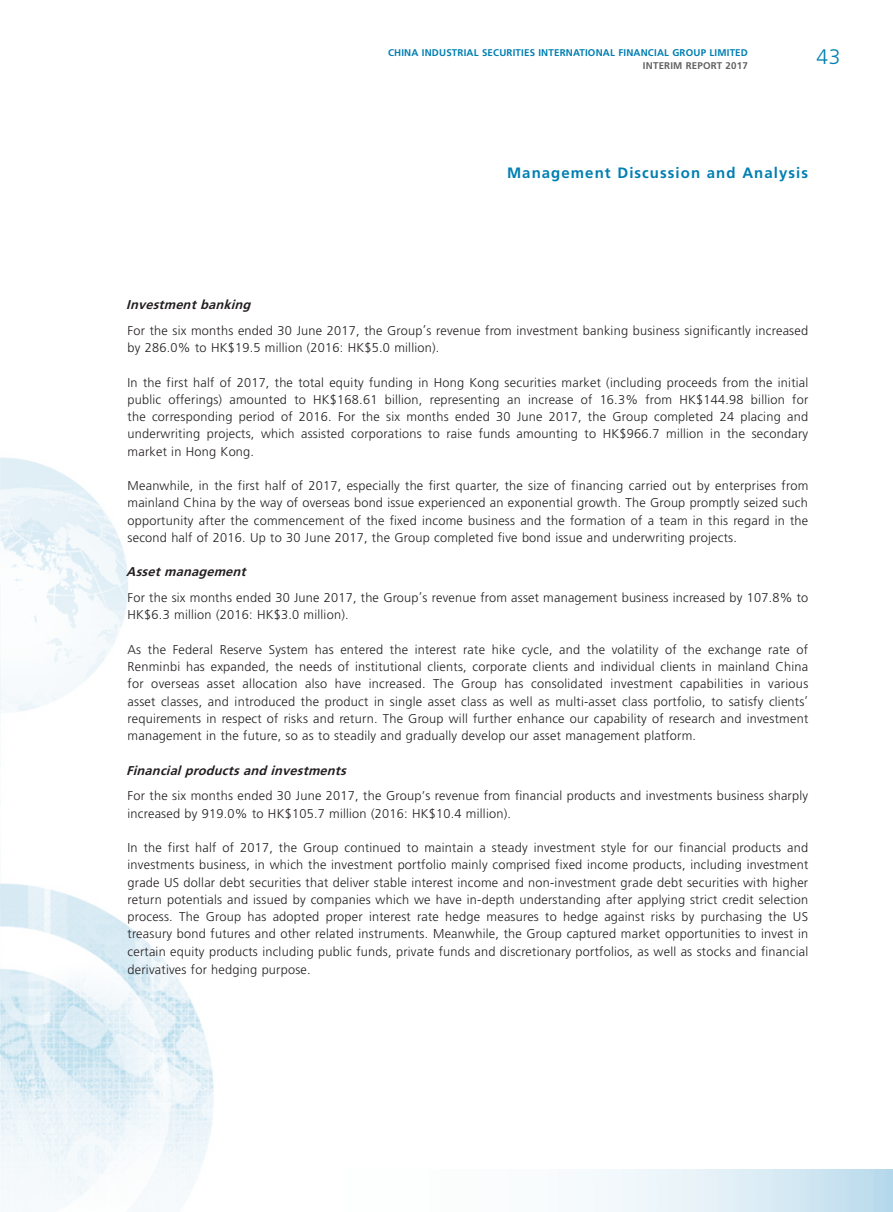
<style>
.page{position:relative;width:893px;height:1212px;background:#fff}
.page>*{position:absolute;margin:0;border:0;box-sizing:border-box;transform-origin:0 0}
.t1{font:300 21px "Frutiger LT Std";color:#007fb2}
.t2{font:700 15px "Frutiger LT Std";letter-spacing:.07em;color:#007fb2}
.Body_Text{font:300 12.75px/17.2px "Frutiger LT Std";letter-spacing:.02em;color:#231f20;text-align:justify}
.Heading_3{font:italic 700 12.75px "Frutiger LT Std";color:#231f20}
.t3{font:700 9.75px "Frutiger LT Std";letter-spacing:.02em;color:#007fb2}
.t4{font:700 9.75px "Frutiger LT Std";letter-spacing:.02em;color:#636366}
</style>
<div class="page">
<svg style="left:593px;top:1169px;width:300px;height:43px"></svg>
<img style="left:0;top:457px;width:214px;height:755px">
<p class="t3" style="left:388px;top:47px;width:361px">CHINA INDUSTRIAL SECURITIES INTERNATIONAL FINANCIAL GROUP LIMITED</p>
<p class="t4" style="left:643px;top:59px;width:106px">INTERIM REPORT 2017</p>
<h1 class="t1" style="left:816px;top:45px;width:25px">43</h1>
<p class="t2" style="left:507px;top:164px;width:302px">Management Discussion and Analysis</p>
<p class="Heading_3" style="left:126px;top:297px;width:130px">Investment banking</p>
<p class="Body_Text" style="left:128px;top:322px;width:682px">For the six months ended 30 June 2017, the Group’s revenue from investment banking business significantly increased by 286.0% to HK$19.5 million (2016: HK$5.0 million).</p>
<p class="Body_Text" style="left:128px;top:374px;width:682px">In the first half of 2017, the total equity funding in Hong Kong securities market (including proceeds from the initial public offerings) amounted to HK$168.61 billion, representing an increase of 16.3% from HK$144.98 billion for the corresponding period of 2016. For the six months ended 30 June 2017, the Group completed 24 placing and underwriting projects, which assisted corporations to raise funds amounting to HK$966.7 million in the secondary market in Hong Kong.</p>
<p class="Body_Text" style="left:128px;top:477px;width:682px">Meanwhile, in the first half of 2017, especially the first quarter, the size of financing carried out by enterprises from mainland China by the way of overseas bond issue experienced an exponential growth. The Group promptly seized such opportunity after the commencement of the fixed income business and the formation of a team in this regard in the second half of 2016. Up to 30 June 2017, the Group completed five bond issue and underwriting projects.</p>
<p class="Heading_3" style="left:126px;top:564px;width:125px">Asset management</p>
<p class="Body_Text" style="left:128px;top:589px;width:682px">For the six months ended 30 June 2017, the Group’s revenue from asset management business increased by 107.8% to<br>HK$6.3 million (2016: HK$3.0 million).</p>
<p class="Body_Text" style="left:128px;top:641px;width:682px">As the Federal Reserve System has entered the interest rate hike cycle, and the volatility of the exchange rate of Renminbi has expanded, the needs of institutional clients, corporate clients and individual clients in mainland China for overseas asset allocation also have increased. The Group has consolidated investment capabilities in various asset classes, and introduced the product in single asset class as well as multi-asset class portfolio, to satisfy clients’ requirements in respect of risks and return. The Group will further enhance our capability of research and investment management in the future, so as to steadily and gradually develop our asset management platform.</p>
<p class="Heading_3" style="left:126px;top:763px;width:225px">Financial products and investments</p>
<p class="Body_Text" style="left:128px;top:787px;width:682px">For the six months ended 30 June 2017, the Group’s revenue from financial products and investments business sharply increased by 919.0% to HK$105.7 million (2016: HK$10.4 million).</p>
<p class="Body_Text" style="left:128px;top:839px;width:682px">In the first half of 2017, the Group continued to maintain a steady investment style for our financial products and investments business, in which the investment portfolio mainly comprised fixed income products, including investment grade US dollar debt securities that deliver stable interest income and non-investment grade debt securities with higher return potentials and issued by companies which we have in-depth understanding after applying strict credit selection process. The Group has adopted proper interest rate hedge measures to hedge against risks by purchasing the US treasury bond futures and other related instruments. Meanwhile, the Group captured market opportunities to invest in certain equity products including public funds, private funds and discretionary portfolios, as well as stocks and financial derivatives for hedging purpose.</p>
</div>
